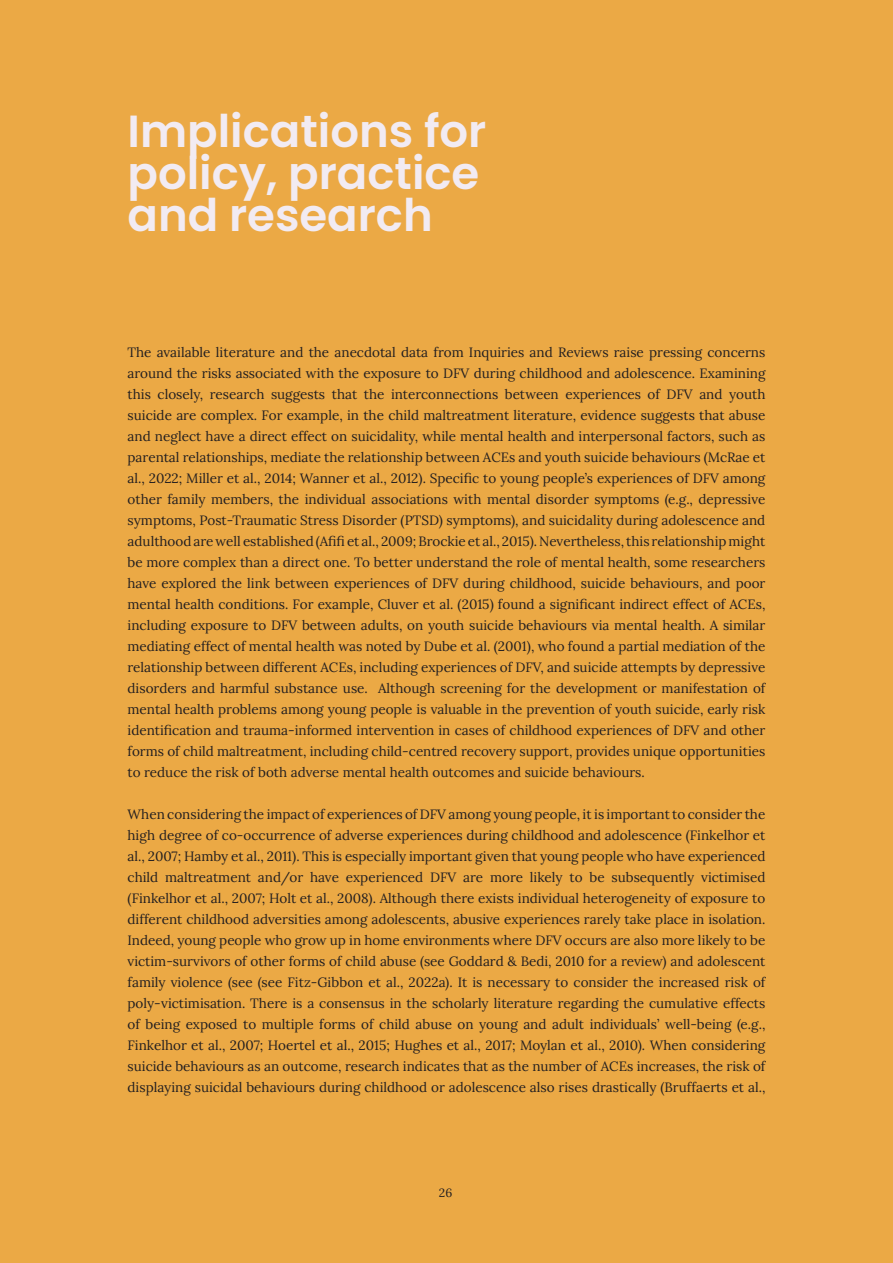
<style>
.page{position:relative;width:893px;height:1263px;background:#eba945}
.page>*{position:absolute;margin:0;border:0;box-sizing:border-box;transform-origin:0 0}
.t1{font:600 45px/42px "Poppins";color:#f2ebf2}
.t2{font:13.5px/21px "Lora";color:#231f20;text-align:justify}
.t3{font:12px "Lora";color:#231f20}
</style>
<div class="page">
<h1 class="t1" style="left:128px;top:110px;width:360px">Implications for policy, practice and research</h1>
<p class="t2" style="left:128px;top:341px;width:639px">The available literature and the anecdotal data from Inquiries and Reviews raise pressing concerns around the risks associated with the exposure to DFV during childhood and adolescence. Examining this closely, research suggests that the interconnections between experiences of DFV and youth suicide are complex. For example, in the child maltreatment literature, evidence suggests that abuse and neglect have a direct effect on suicidality, while mental health and interpersonal factors, such as parental relationships, mediate the relationship between ACEs and youth suicide behaviours (McRae et al., 2022; Miller et al., 2014; Wanner et al., 2012). Specific to young people’s experiences of DFV among other family members, the individual associations with mental disorder symptoms (e.g., depressive symptoms, Post-Traumatic Stress Disorder (PTSD) symptoms), and suicidality during adolescence and adulthood are well established (Afifi et al., 2009; Brockie et al., 2015). Nevertheless, this relationship might be more complex than a direct one. To better understand the role of mental health, some researchers have explored the link between experiences of DFV during childhood, suicide behaviours, and poor mental health conditions. For example, Cluver et al. (2015) found a significant indirect effect of ACEs, including exposure to DFV between adults, on youth suicide behaviours via mental health. A similar mediating effect of mental health was noted by Dube et al. (2001), who found a partial mediation of the relationship between different ACEs, including experiences of DFV, and suicide attempts by depressive disorders and harmful substance use. Although screening for the development or manifestation of mental health problems among young people is valuable in the prevention of youth suicide, early risk identification and trauma-informed intervention in cases of childhood experiences of DFV and other forms of child maltreatment, including child-centred recovery support, provides unique opportunities to reduce the risk of both adverse mental health outcomes and suicide behaviours.</p>
<p class="t2" style="left:128px;top:803px;width:639px">When considering the impact of experiences of DFV among young people, it is important to consider the high degree of co-occurrence of adverse experiences during childhood and adolescence (Finkelhor et al., 2007; Hamby et al., 2011). This is especially important given that young people who have experienced child maltreatment and/or have experienced DFV are more likely to be subsequently victimised (Finkelhor et al., 2007; Holt et al., 2008). Although there exists individual heterogeneity of exposure to different childhood adversities among adolescents, abusive experiences rarely take place in isolation.<br>Indeed, young people who grow up in home environments where DFV occurs are also more likely to be victim-survivors of other forms of child abuse (see Goddard &amp; Bedi, 2010 for a review) and adolescent family violence (see (see Fitz-Gibbon et al., 2022a). It is necessary to consider the increased risk of poly-victimisation. There is a consensus in the scholarly literature regarding the cumulative effects of being exposed to multiple forms of child abuse on young and adult individuals’ well-being (e.g., Finkelhor et al., 2007; Hoertel et al., 2015; Hughes et al., 2017; Moylan et al., 2010). When considering suicide behaviours as an outcome, research indicates that as the number of ACEs increases, the risk of displaying suicidal behaviours during childhood or adolescence also rises drastically (Bruffaerts et al.,</p>
<p class="t3" style="left:439px;top:1184px;width:15px">26</p>
</div>
